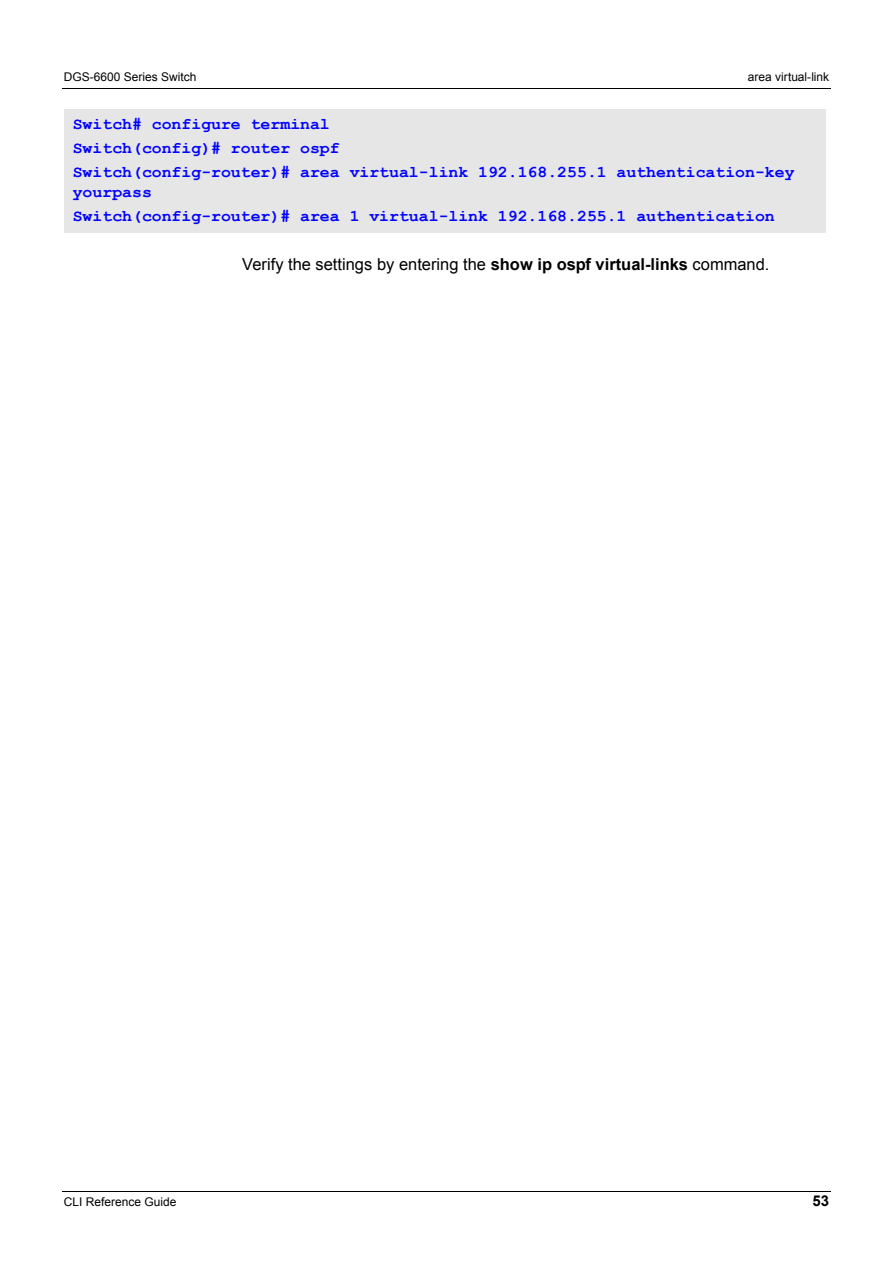
<style>
.page{position:relative;width:893px;height:1263px;background:#fff}
.page>*{position:absolute;margin:0;border:0;box-sizing:border-box;transform-origin:0 0}
.t1{font:700 16.5px/24px "Courier New";color:#00f}
.t2{font:16.5px "Arial";color:#000}
.t3{font:700 15px "Arial";color:#000}
.t4{font:12px "Arial";color:#000}
.s1{color:#fff}
.s2{font-weight:700}
</style>
<div class="page">
<hr style="left:62px;top:88px;width:769px;height:1px;background:#000">
<hr style="left:62px;top:1191px;width:769px;height:1px;background:#000">
<div style="left:64px;top:109px;width:761px;height:123px;background:#e6e6e6"></div>
<p class="t4" style="left:64px;top:70px;width:147px">DGS-6600 Series Switch <span class="s1">m</span></p>
<p class="t4" style="left:748px;top:70px;width:83px">area virtual-link</p>
<p class="t1" style="left:73px;top:113px;width:723px">Switch# configure terminal<br>Switch(config)# router ospf<br>Switch(config-router)# area virtual-link 192.168.255.1 authentication-key</p>
<p class="t1" style="left:73px;top:180px;width:703px">yourpass<br>Switch(config-router)# area 1 virtual-link 192.168.255.1 authentication</p>
<p class="t2" style="left:242px;top:255px;width:529px">Verify the settings by entering the <span class="s2">show ip ospf virtual-links</span> command.</p>
<p class="t4" style="left:64px;top:1195px;width:114px">CLI Reference Guide</p>
<p class="t3" style="left:812px;top:1192px;width:18px">53</p>
</div>
